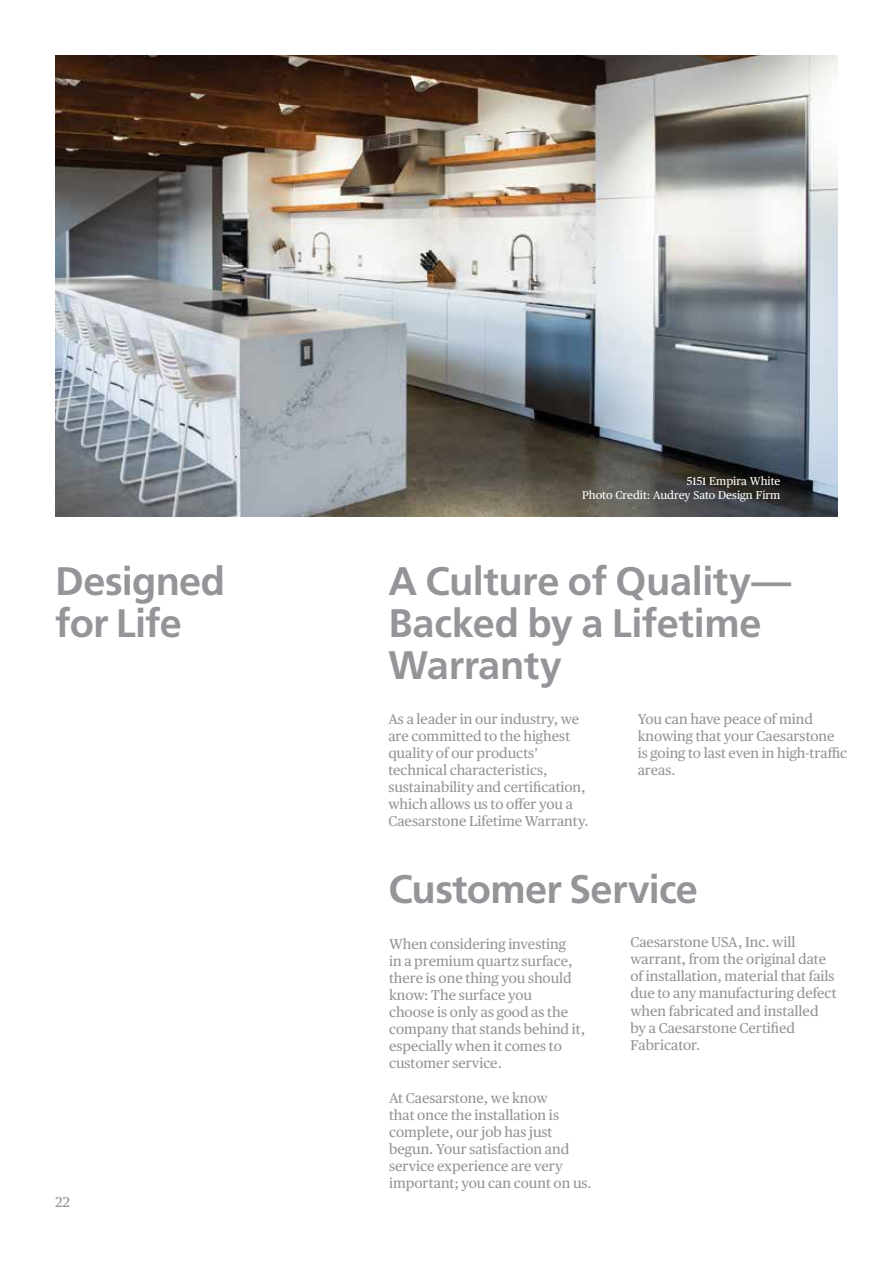
<style>
.page{position:relative;width:893px;height:1263px;background:#fff}
.page>*{position:absolute;margin:0;border:0;box-sizing:border-box;transform-origin:0 0}
.t1{font:700 39.75px/42px "Frutiger LT Std";letter-spacing:-.015em;color:#939598}
.t2{font:14.25px/17.1px "Publico Text";color:#939598}
.t3{font:11.4px/13.6px "Publico Text";color:#fff;text-align:right}
</style>
<div class="page">
<img style="left:55px;top:55px;width:783px;height:462px">
<p class="t3" style="left:582px;top:474px;width:200px">5151 Empira White<br>Photo Credit: Audrey Sato Design Firm</p>
<h1 class="t1" style="left:55px;top:561px;width:171px">Designed for Life</h1>
<h1 class="t1" style="left:388px;top:561px;width:404px">A Culture of Quality—<br>Backed by a Lifetime<br>Warranty</h1>
<p class="t2" style="left:388px;top:709px;width:202px">As a leader in our industry, we are committed to the highest quality of our products’ technical characteristics, sustainability and certification, which allows us to offer you a<br>Caesarstone Lifetime Warranty.</p>
<p class="t2" style="left:638px;top:709px;width:211px">You can have peace of mind knowing that your Caesarstone is going to last even in high-traffic areas.</p>
<h1 class="t1" style="left:388px;top:868px;width:311px">Customer Service</h1>
<p class="t2" style="left:55px;top:1193px;width:16px">22</p>
<p class="t2" style="left:389px;top:934px;width:198px">When considering investing<br>in a premium quartz surface, there is one thing you should know: The surface you<br>choose is only as good as the company that stands behind it, especially when it comes to customer service.</p>
<p class="t2" style="left:389px;top:1088px;width:204px">At Caesarstone, we know<br>that once the installation is complete, our job has just begun. Your satisfaction and service experience are very important; you can count on us.</p>
<p class="t2" style="left:630px;top:933px;width:208px">Caesarstone USA, Inc. will warrant, from the original date of installation, material that fails due to any manufacturing defect when fabricated and installed by a Caesarstone Certified<br>Fabricator.</p>
</div>
